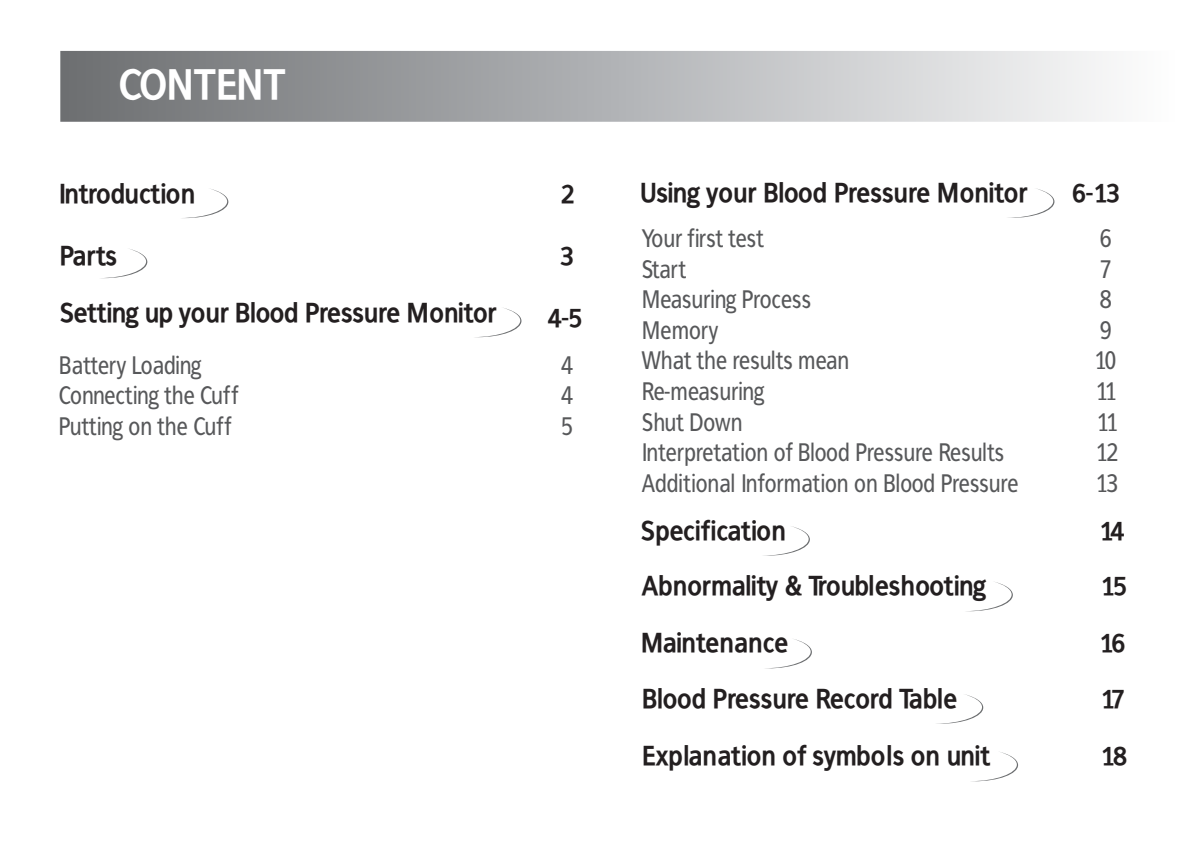
<style>
.page{position:relative;width:1191px;height:851px;background:#fff}
.page>*{position:absolute;margin:0;border:0;box-sizing:border-box;transform-origin:0 0}
.t1{font:700 42px "Francophil Sans";letter-spacing:-.015em;color:#fff}
.t2{font:700 27px "Francophil Sans";letter-spacing:.005em;color:#231f20}
.t3{font:25.5px "Francophil Sans";letter-spacing:.005em;color:#57585a;scale:.9 1}
.t4{font:700 25.5px "Francophil Sans";letter-spacing:-.055em;color:#231f20}
.t5{font:25.5px "Francophil Sans";letter-spacing:-.025em;color:#57585a;scale:.9 1}
</style>
<div class="page">
<svg style="left:185px;top:188px;width:43px;height:30px"></svg>
<svg style="left:105px;top:248px;width:42px;height:30px"></svg>
<svg style="left:479px;top:307px;width:42px;height:30px"></svg>
<svg style="left:1008px;top:188px;width:46px;height:30px"></svg>
<svg style="left:971px;top:582px;width:41px;height:29px"></svg>
<svg style="left:772px;top:639px;width:40px;height:29px"></svg>
<svg style="left:775px;top:526px;width:35px;height:29px"></svg>
<svg style="left:949px;top:694px;width:34px;height:29px"></svg>
<svg style="left:977px;top:752px;width:41px;height:29px"></svg>
<h1 class="t1" style="left:119px;top:67px;width:168px">CONTENT</h1>
<p class="t2" style="left:59px;top:183px;width:138px">Introduction</p>
<p class="t4" style="left:561px;top:184px;width:15px">2</p>
<p class="t2" style="left:60px;top:245px;width:59px">Parts</p>
<p class="t4" style="left:560px;top:246px;width:15px">3</p>
<p class="t2" style="left:60px;top:302px;width:438px">Setting up your Blood Pressure Monitor</p>
<p class="t3" style="left:59px;top:355px;width:160px">Battery Loading</p>
<p class="t3" style="left:561px;top:355px;width:15px">4</p>
<p class="t3" style="left:59px;top:385px;width:201px">Connecting the Cuff</p>
<p class="t3" style="left:561px;top:385px;width:15px">4</p>
<p class="t3" style="left:59px;top:416px;width:193px">Putting on the Cuff</p>
<p class="t3" style="left:561px;top:416px;width:15px">5</p>
<p class="t4" style="left:548px;top:307px;width:36px">4-5</p>
<p class="t2" style="left:640px;top:182px;width:389px">Using your Blood Pressure Monitor</p>
<p class="t4" style="left:1072px;top:183px;width:49px">6-13</p>
<p class="t3" style="left:642px;top:228px;width:137px">Your first test</p>
<p class="t3" style="left:1099px;top:228px;width:15px">6</p>
<p class="t3" style="left:642px;top:259px;width:51px">Start</p>
<p class="t3" style="left:1099px;top:259px;width:15px">7</p>
<p class="t3" style="left:642px;top:289px;width:189px">Measuring Process</p>
<p class="t3" style="left:1099px;top:289px;width:15px">8</p>
<p class="t3" style="left:642px;top:320px;width:86px">Memory</p>
<p class="t3" style="left:1099px;top:320px;width:15px">9</p>
<p class="t3" style="left:642px;top:351px;width:232px">What the results mean</p>
<p class="t3" style="left:1093px;top:351px;width:26px">10</p>
<p class="t5" style="left:642px;top:381px;width:138px">Re-measuring</p>
<p class="t3" style="left:1095px;top:381px;width:25px">11</p>
<p class="t3" style="left:642px;top:412px;width:113px">Shut Down</p>
<p class="t3" style="left:1096px;top:412px;width:25px">11</p>
<p class="t3" style="left:642px;top:442px;width:404px">Interpretation of Blood Pressure Results</p>
<p class="t3" style="left:1095px;top:442px;width:27px">12</p>
<p class="t3" style="left:642px;top:473px;width:420px">Additional Information on Blood Pressure</p>
<p class="t3" style="left:1095px;top:473px;width:27px">13</p>
<p class="t2" style="left:641px;top:519px;width:147px">Specification</p>
<p class="t4" style="left:1099px;top:521px;width:27px">14</p>
<p class="t2" style="left:642px;top:574px;width:346px">Abnormality &amp; Troubleshooting</p>
<p class="t4" style="left:1100px;top:576px;width:28px">15</p>
<p class="t2" style="left:641px;top:631px;width:149px">Maintenance</p>
<p class="t4" style="left:1099px;top:633px;width:28px">16</p>
<p class="t2" style="left:642px;top:687px;width:317px">Blood Pressure Record Table</p>
<p class="t4" style="left:1100px;top:688px;width:27px">17</p>
<p class="t2" style="left:642px;top:744px;width:349px">Explanation of symbols on unit</p>
<p class="t4" style="left:1100px;top:745px;width:29px">18</p>
</div>
